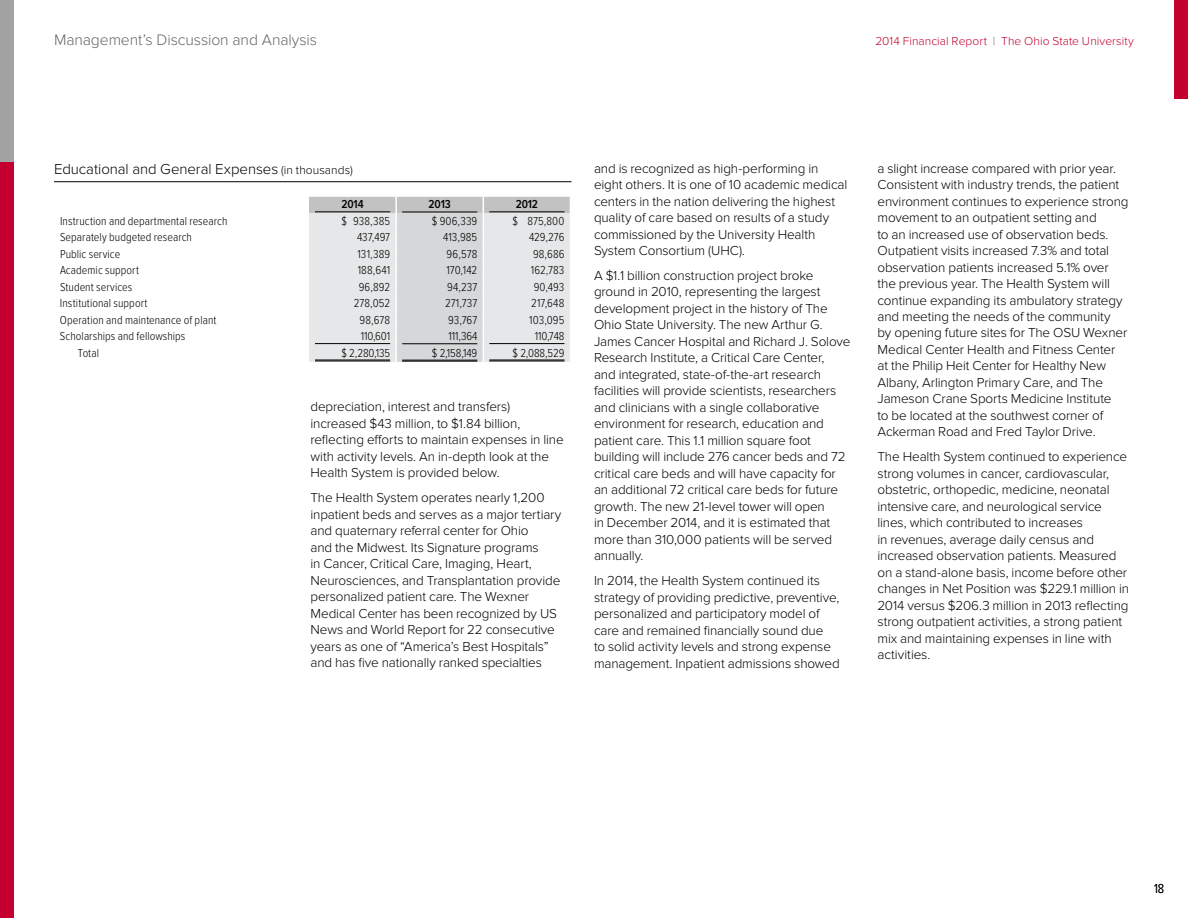
<style>
.page{position:relative;width:1188px;height:918px;background:#fff}
.page>*{position:absolute;margin:0;border:0;box-sizing:border-box;transform-origin:0 0}
.t1{font:300 15.75px "Proxima Nova";letter-spacing:-.005em;color:#666}
.t2{font:300 15px "Proxima Nova";letter-spacing:-.005em;color:#000}
.t3{font:300 13.5px/16.5px "Proxima Nova";letter-spacing:-.01em;color:#000}
.t4{font:300 13.5px "Proxima Nova Cond";color:#000}
.FR_table_8_auto{font:300 12px "Proxima Nova Cond";letter-spacing:.005em;color:#000}
.Notes_chart_numbers{font:300 12px "Proxima Nova Cond";letter-spacing:-.01em;color:#000}
.t5{font:300 12px "Proxima Nova";letter-spacing:.005em;color:#c3002f}
.Notes_chart_head_sem{font:600 12px "Proxima Nova Cond";letter-spacing:-.01em;color:#000}
.s1{color:#666}
.s2{font-size:12px}
</style>
<div class="page">
<div style="left:1174px;top:0;width:14px;height:99px;background:#c3002f"></div>
<div style="left:0;top:162px;width:14px;height:756px;background:#c3002f"></div>
<div style="left:0;top:0;width:14px;height:162px;background:#a3a3a3"></div>
<svg style="left:309px;top:197px;width:261px;height:165px;background:#dcddde"></svg>
<hr style="left:315px;top:211px;width:75px;height:1px;background:#000">
<hr style="left:402px;top:212px;width:75px;height:1px;background:#000">
<hr style="left:489px;top:211px;width:75px;height:1px;background:#000">
<hr style="left:315px;top:343px;width:75px;height:1px;background:#000">
<hr style="left:402px;top:343px;width:75px;height:1px;background:#000">
<hr style="left:489px;top:343px;width:75px;height:1px;background:#000">
<hr style="left:315px;top:360px;width:75px;height:1px;background:#000">
<hr style="left:315px;top:361px;width:75px;height:1px;background:#000">
<hr style="left:402px;top:360px;width:75px;height:1px;background:#000">
<hr style="left:402px;top:361px;width:75px;height:1px;background:#000">
<hr style="left:489px;top:360px;width:75px;height:1px;background:#000">
<hr style="left:489px;top:361px;width:75px;height:1px;background:#000">
<hr style="left:54px;top:181px;width:518px;height:1px;background:#000">
<p class="t1" style="left:54px;top:31px;width:265px">Management’s Discussion and Analysis</p>
<p class="t5" style="left:875px;top:34px;width:260px">2014 Financial Report <span class="s1">|</span> The Ohio State University</p>
<p class="t2" style="left:54px;top:160px;width:300px">Educational and General Expenses <span class="s2">(in thousands)</span></p>
<h2 class="Notes_chart_head_sem" style="left:341px;top:198px;width:24px">2014</h2>
<h2 class="Notes_chart_head_sem" style="left:429px;top:198px;width:24px">2013</h2>
<h2 class="Notes_chart_head_sem" style="left:516px;top:198px;width:24px">2012</h2>
<p class="FR_table_8_auto" style="left:60px;top:214px;width:169px">Instruction and departmental research</p>
<p class="FR_table_8_auto" style="left:342px;top:214px;width:50px">$ 938,385</p>
<p class="FR_table_8_auto" style="left:432px;top:214px;width:47px">$ 906,339</p>
<p class="FR_table_8_auto" style="left:513px;top:214px;width:53px">$ 875,800</p>
<p class="FR_table_8_auto" style="left:60px;top:231px;width:133px">Separately budgeted research</p>
<p class="FR_table_8_auto" style="left:357px;top:231px;width:35px">437,497</p>
<p class="FR_table_8_auto" style="left:443px;top:231px;width:36px">413,985</p>
<p class="FR_table_8_auto" style="left:529px;top:231px;width:37px">429,276</p>
<p class="FR_table_8_auto" style="left:60px;top:247px;width:62px">Public service</p>
<p class="FR_table_8_auto" style="left:357px;top:247px;width:34px">131,389</p>
<p class="FR_table_8_auto" style="left:447px;top:247px;width:32px">96,578</p>
<p class="FR_table_8_auto" style="left:533px;top:247px;width:33px">98,686</p>
<p class="FR_table_8_auto" style="left:60px;top:264px;width:81px">Academic support</p>
<p class="FR_table_8_auto" style="left:358px;top:264px;width:34px">188,641</p>
<p class="FR_table_8_auto" style="left:446px;top:264px;width:32px">170,142</p>
<p class="FR_table_8_auto" style="left:531px;top:264px;width:35px">162,783</p>
<p class="FR_table_8_auto" style="left:60px;top:280px;width:74px">Student services</p>
<p class="FR_table_8_auto" style="left:359px;top:280px;width:33px">96,892</p>
<p class="FR_table_8_auto" style="left:447px;top:280px;width:32px">94,237</p>
<p class="FR_table_8_auto" style="left:534px;top:280px;width:32px">90,493</p>
<p class="FR_table_8_auto" style="left:60px;top:297px;width:89px">Institutional support</p>
<p class="FR_table_8_auto" style="left:354px;top:297px;width:38px">278,052</p>
<p class="FR_table_8_auto" style="left:445px;top:297px;width:34px">271,737</p>
<p class="FR_table_8_auto" style="left:531px;top:297px;width:35px">217,648</p>
<p class="FR_table_8_auto" style="left:60px;top:313px;width:158px">Operation and maintenance of plant</p>
<p class="FR_table_8_auto" style="left:360px;top:313px;width:32px">98,678</p>
<p class="FR_table_8_auto" style="left:448px;top:313px;width:31px">93,767</p>
<p class="FR_table_8_auto" style="left:529px;top:313px;width:37px">103,095</p>
<p class="FR_table_8_auto" style="left:60px;top:330px;width:127px">Scholarships and fellowships</p>
<h2 class="Notes_chart_numbers" style="left:361px;top:330px;width:31px">110,601</h2>
<h2 class="Notes_chart_numbers" style="left:449px;top:330px;width:30px">111,364</h2>
<h2 class="Notes_chart_numbers" style="left:535px;top:330px;width:31px">110,748</h2>
<p class="FR_table_8_auto" style="left:78px;top:346px;width:23px">Total</p>
<h2 class="Notes_chart_numbers" style="left:342px;top:346px;width:50px">$ 2,280,135</h2>
<h2 class="Notes_chart_numbers" style="left:432px;top:346px;width:47px">$ 2,158,149</h2>
<h2 class="Notes_chart_numbers" style="left:513px;top:346px;width:53px">$ 2,088,529</h2>
<p class="t3" style="left:310px;top:399px;width:255px">depreciation, interest and transfers) increased $43 million, to $1.84 billion, reflecting efforts to maintain expenses in line with activity levels. An in-depth look at the Health System is provided below.</p>
<p class="t3" style="left:310px;top:490px;width:252px">The Health System operates nearly 1,200 inpatient beds and serves as a major tertiary and quaternary referral center for Ohio<br>and the Midwest. Its Signature programs<br>in Cancer, Critical Care, Imaging, Heart, Neurosciences, and Transplantation provide personalized patient care. The Wexner Medical Center has been recognized by US News and World Report for 22 consecutive years as one of “America’s Best Hospitals” and has five nationally ranked specialties</p>
<p class="t3" style="left:594px;top:160px;width:255px">and is recognized as high-performing in eight others. It is one of 10 academic medical centers in the nation delivering the highest quality of care based on results of a study commissioned by the University Health System Consortium (UHC).</p>
<p class="t3" style="left:594px;top:267px;width:258px">A $1.1 billion construction project broke ground in 2010, representing the largest development project in the history of The Ohio State University. The new Arthur G.<br>James Cancer Hospital and Richard J. Solove Research Institute, a Critical Care Center,<br>and integrated, state-of-the-art research facilities will provide scientists, researchers and clinicians with a single collaborative environment for research, education and patient care. This 1.1 million square foot building will include 276 cancer beds and 72 critical care beds and will have capacity for an additional 72 critical care beds for future growth. The new 21-level tower will open<br>in December 2014, and it is estimated that more than 310,000 patients will be served annually.</p>
<p class="t3" style="left:594px;top:572px;width:247px">In 2014, the Health System continued its strategy of providing predictive, preventive, personalized and participatory model of care and remained financially sound due<br>to solid activity levels and strong expense management. Inpatient admissions showed</p>
<p class="t3" style="left:878px;top:160px;width:253px">a slight increase compared with prior year.<br>Consistent with industry trends, the patient environment continues to experience strong movement to an outpatient setting and<br>to an increased use of observation beds.<br>Outpatient visits increased 7.3% and total observation patients increased 5.1% over the previous year. The Health System will continue expanding its ambulatory strategy and meeting the needs of the community<br>by opening future sites for The OSU Wexner Medical Center Health and Fitness Center at the Philip Heit Center for Healthy New Albany, Arlington Primary Care, and The Jameson Crane Sports Medicine Institute<br>to be located at the southwest corner of Ackerman Road and Fred Taylor Drive.</p>
<p class="t3" style="left:878px;top:449px;width:253px">The Health System continued to experience strong volumes in cancer, cardiovascular, obstetric, orthopedic, medicine, neonatal intensive care, and neurological service lines, which contributed to increases<br>in revenues, average daily census and increased observation patients. Measured on a stand-alone basis, income before other changes in Net Position was $229.1 million in 2014 versus $206.3 million in 2013 reflecting strong outpatient activities, a strong patient mix and maintaining expenses in line with activities.</p>
<p class="t4" style="left:1154px;top:881px;width:12px">18</p>
</div>
